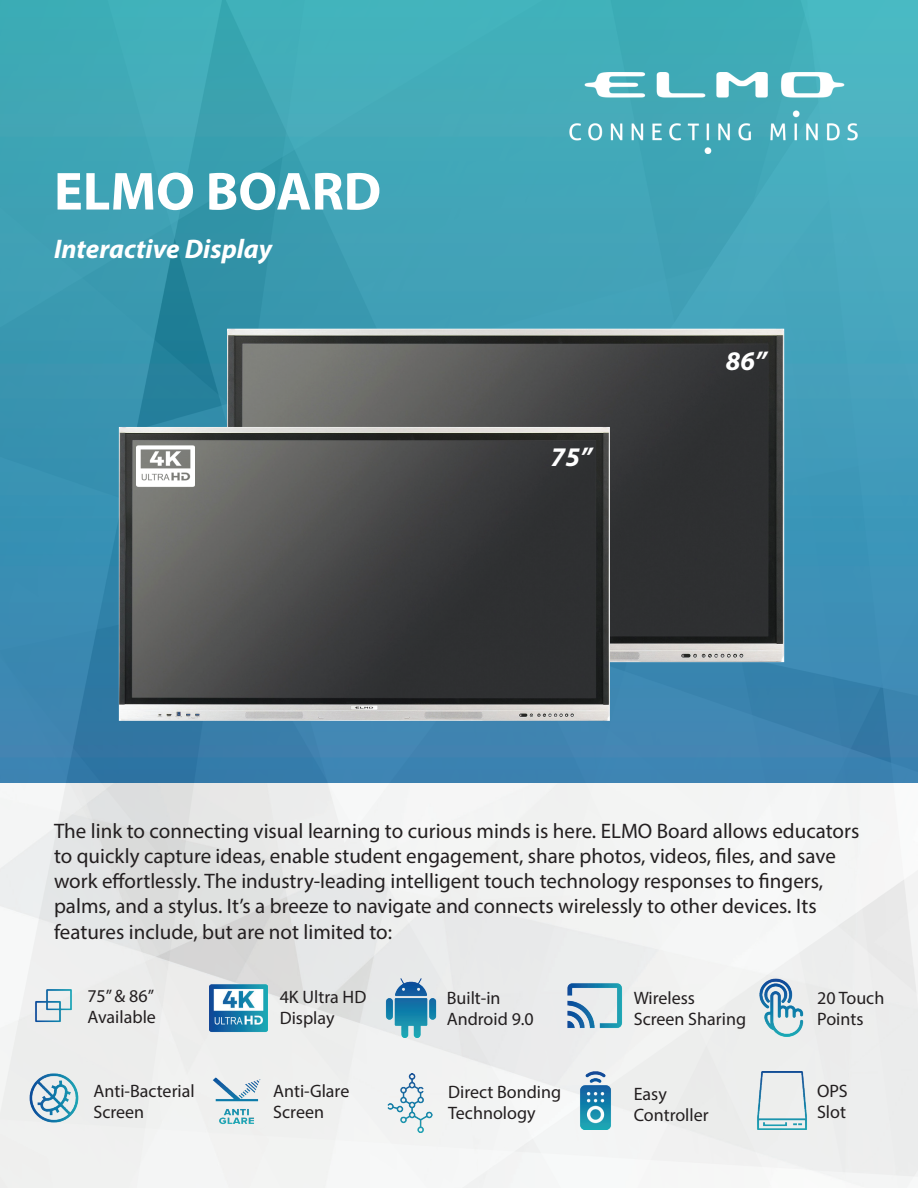
<style>
.page{position:relative;width:918px;height:1188px;background:#fff}
.page>*{position:absolute;margin:0;border:0;box-sizing:border-box;transform-origin:0 0}
.t1{font:700 54px "Myriad Pro";color:#fff}
.t2{font:italic 700 27px "Myriad Pro";color:#fff}
.t3{font:21px/25.2px "Myriad Pro";color:#231f20}
.t4{font:18px/21px "Myriad Pro";color:#231f20}
</style>
<div class="page">
<img style="left:0;top:783px;width:918px;height:405px">
<img style="left:0;top:0;width:918px;height:783px">
<img style="left:568px;top:72px;width:296px;height:82px">
<img style="left:24px;top:978px;width:59px;height:56px">
<img style="left:566px;top:1071px;width:59px;height:59px">
<img style="left:382px;top:979px;width:58px;height:58px">
<img style="left:566px;top:979px;width:59px;height:54px">
<img style="left:753px;top:978px;width:58px;height:59px">
<img style="left:381px;top:1074px;width:58px;height:58px">
<img style="left:26px;top:1071px;width:55px;height:53px">
<img style="left:207px;top:1071px;width:59px;height:58px">
<img style="left:209px;top:979px;width:59px;height:58px">
<img style="left:753px;top:1071px;width:58px;height:58px">
<img style="left:54px;top:316px;width:810px;height:414px">
<img style="left:136px;top:440px;width:58px;height:52px">
<h1 class="t1" style="left:54px;top:156px;width:329px">ELMO BOARD</h1>
<p class="t2" style="left:54px;top:232px;width:220px">Interactive Display</p>
<p class="t2" style="left:551px;top:439px;width:43px">75”</p>
<p class="t2" style="left:726px;top:344px;width:43px">86”</p>
<p class="t3" style="left:54px;top:818px;width:807px">The link to connecting visual learning to curious minds is here. ELMO Board allows educators to quickly capture ideas, enable student engagement, share photos, videos, files, and save work effortlessly. The industry-leading intelligent touch technology responses to fingers, palms, and a stylus. It’s a breeze to navigate and connects wirelessly to other devices. Its features include, but are not limited to:</p>
<p class="t4" style="left:87px;top:985px;width:70px">75” &amp; 86”<br>Available</p>
<p class="t4" style="left:447px;top:987px;width:89px">Built-in<br>Android 9.0</p>
<p class="t4" style="left:280px;top:986px;width:88px">4K Ultra HD<br>Display</p>
<p class="t4" style="left:634px;top:987px;width:114px">Wireless<br>Screen Sharing</p>
<p class="t4" style="left:817px;top:987px;width:69px">20 Touch<br>Points</p>
<p class="t4" style="left:94px;top:1080px;width:103px">Anti-Bacterial<br>Screen</p>
<p class="t4" style="left:448px;top:1081px;width:114px">Direct Bonding<br>Technology</p>
<p class="t4" style="left:273px;top:1080px;width:78px">Anti-Glare<br>Screen</p>
<p class="t4" style="left:634px;top:1083px;width:76px">Easy<br>Controller</p>
<p class="t4" style="left:817px;top:1080px;width:32px">OPS<br>Slot</p>
</div>
